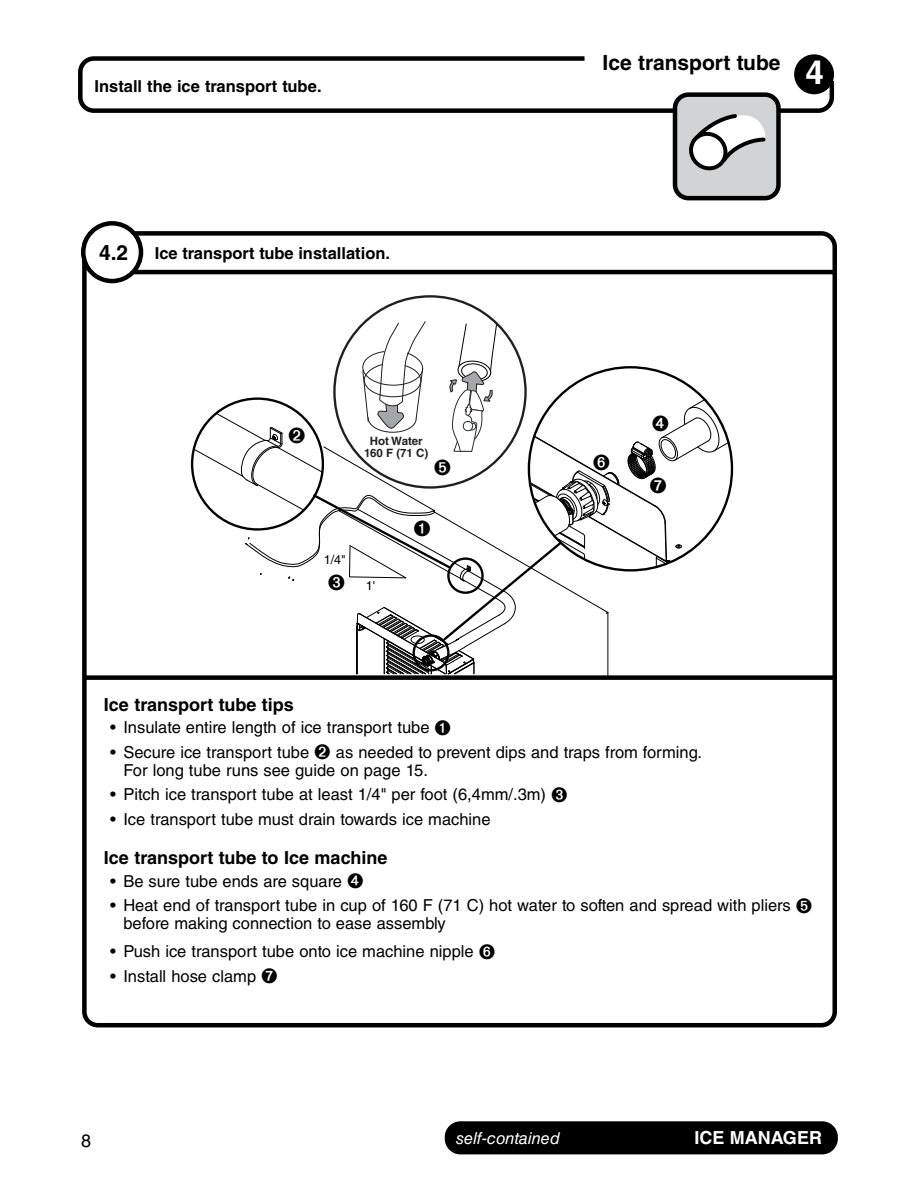
<style>
.page{position:relative;width:918px;height:1188px;background:#fff}
.page>*{position:absolute;margin:0;border:0;box-sizing:border-box;transform-origin:0 0}
.t1{font:700 33px "Helvetica LT Std";color:#fff}
.t2{font:700 21px "Helvetica LT Std";color:#000}
.t3{font:700 18px "Helvetica LT Std";color:#000}
.t4{font:700 18px "Helvetica LT Std";color:#fff}
.t5{font:18px "Helvetica LT Std";color:#000}
.t6{font:16.5px/18px "Helvetica LT Std";color:#000}
.t7{font:700 16.5px "Helvetica LT Std";color:#000}
.t8{font:italic 16.5px "Helvetica LT Std";color:#fff}
.t9{font:12.6px "Helvetica LT Std";color:#000}
.t10{font:700 11.55px/12.3px "Helvetica LT Std";color:#202020;text-align:center}
</style>
<div class="page">
<div style="left:447px;top:1124px;width:389px;height:28px;background:#000;border-radius:14px"></div>
<div style="left:445px;top:1121px;width:393px;height:33px;border:4px solid #000;border-radius:14px"></div>
<div style="left:78px;top:56px;width:756px;height:57px;border:4px solid #000;border-radius:14px"></div>
<div style="left:585px;top:37px;width:263px;height:44px;background:#fff"></div>
<div style="left:675px;top:95px;width:103px;height:103px;background:#d1d3d4;border-radius:14px"></div>
<svg style="left:689px;top:114px;width:77px;height:56px"></svg>
<div style="left:673px;top:92px;width:108px;height:108px;border:4px solid #000;border-radius:14px"></div>
<div style="left:794px;top:54px;width:40px;height:40px;background:#000;border-radius:50%"></div>
<div style="left:82px;top:231px;width:755px;height:796px;border:4px solid #000;border-radius:14px"></div>
<div style="left:86px;top:675px;width:751px;height:5px;background:#000"></div>
<hr style="left:93px;top:270px;width:744px;height:4px;background:#000">
<div style="left:83px;top:223px;width:58px;height:58px;background:#fff;border-radius:50%"></div>
<div style="left:81px;top:221px;width:62px;height:62px;border:4px solid #000;border-radius:50%"></div>
<svg style="left:193px;top:320px;width:536px;height:355px"></svg>
<p class="t7" style="left:94px;top:76px;width:229px">Install the ice transport tube.</p>
<p class="t2" style="left:99px;top:239px;width:31px">4.2</p>
<p class="t7" style="left:155px;top:243px;width:237px">Ice transport tube installation.</p>
<p class="t10" style="left:364px;top:434px;width:66px">Hot Water<br>160 F (71 C)</p>
<p class="t9" style="left:324px;top:552px;width:23px">1/4"</p>
<p class="t9" style="left:366px;top:579px;width:11px">1'</p>
<p class="t2" style="left:603px;top:50px;width:180px">Ice transport tube</p>
<h1 class="t1" style="left:806px;top:52px;width:20px">4</h1>
<p class="t3" style="left:104px;top:694px;width:192px">Ice transport tube tips</p>
<p class="t6" style="left:110px;top:719px;width:343px">• Insulate entire length of ice transport tube ➊</p>
<p class="t6" style="left:123px;top:743px;width:580px;text-indent:-13px">• Secure ice transport tube ➋ as needed to prevent dips and traps from forming.<br>For long tube runs see guide on page 15.</p>
<p class="t6" style="left:110px;top:786px;width:459px">• Pitch ice transport tube at least 1/4" per foot (6,4mm/.3m) ➌</p>
<p class="t6" style="left:110px;top:810px;width:382px">• Ice transport tube must drain towards ice machine</p>
<p class="t3" style="left:104px;top:847px;width:285px">Ice transport tube to Ice machine</p>
<p class="t6" style="left:110px;top:872px;width:255px">• Be sure tube ends are square ➍</p>
<p class="t6" style="left:123px;top:897px;width:690px;text-indent:-13px">• Heat end of transport tube in cup of 160 F (71 C) hot water to soften and spread with pliers ➎ before making connection to ease assembly</p>
<p class="t6" style="left:110px;top:943px;width:387px">• Push ice transport tube onto ice machine nipple ➏</p>
<p class="t6" style="left:110px;top:967px;width:169px">• Install hose clamp ➐</p>
<p class="t5" style="left:81px;top:1130px;width:12px">8</p>
<p class="t8" style="left:456px;top:1129px;width:106px">self-contained</p>
<p class="t4" style="left:694px;top:1127px;width:129px">ICE MANAGER</p>
</div>
